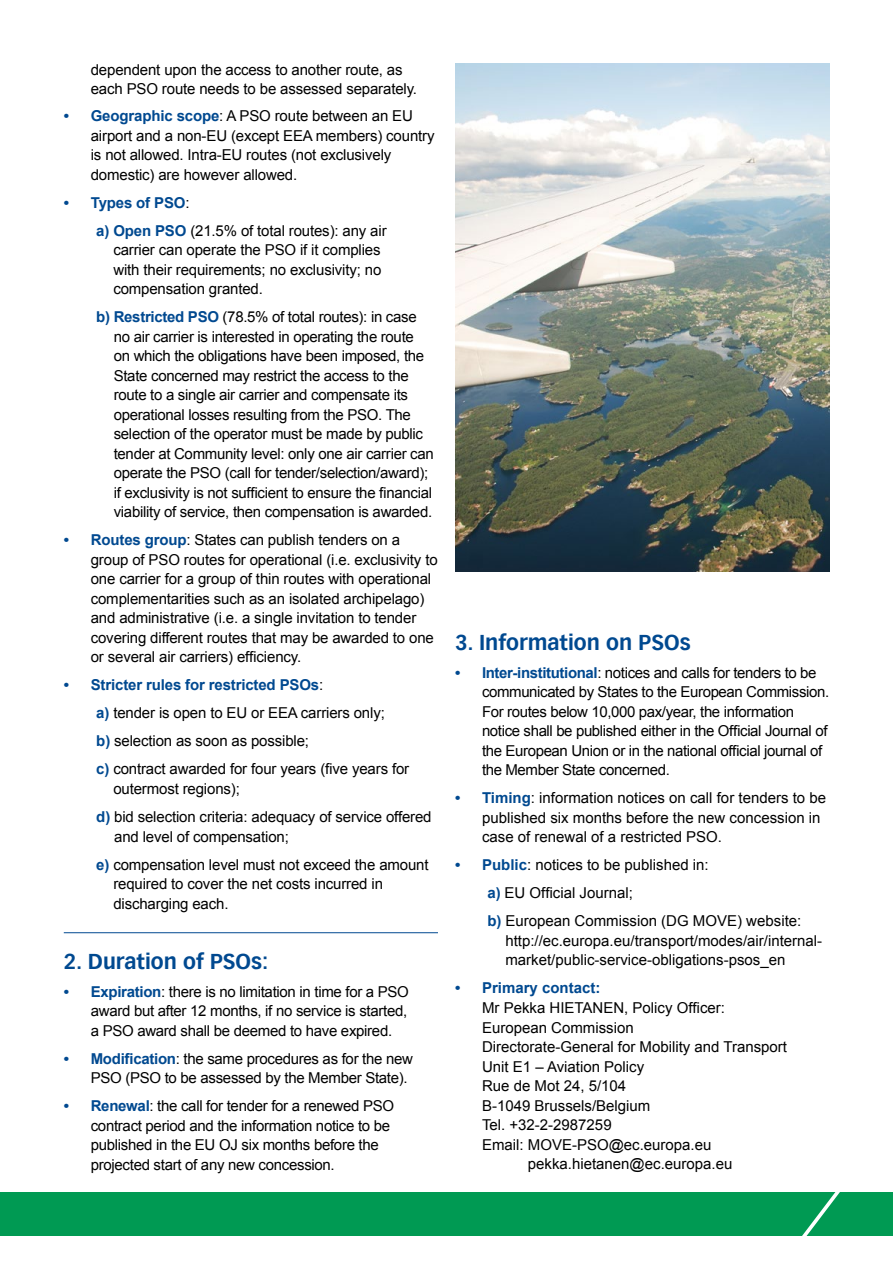
<style>
.page{position:relative;width:893px;height:1263px;background:#fff}
.page>*{position:absolute;margin:0;border:0;box-sizing:border-box;transform-origin:0 0}
.t1{font:700 21px "Vectora LH";color:#004990}
.t2{font:15px/19.5px "Arial";letter-spacing:-.01em;color:#000}
.t3{font:700 15px "Arial";color:#004990}
.s1{font-weight:700;color:#004990}
</style>
<div class="page">
<div style="left:0;top:1192px;width:893px;height:44px;background:#009a53"></div>
<svg style="left:802px;top:1192px;width:38px;height:44px"></svg>
<hr style="left:64px;top:932px;width:374px;height:1px;background:#004990">
<img style="left:455px;top:64px;width:374px;height:508px">
<p class="t2" style="left:91px;top:60px;width:328px">dependent upon the access to another route, as each PSO route needs to be assessed separately.</p>
<p class="t2" style="left:91px;top:106px;width:345px;text-indent:-27px"><span class="s1">• Geographic scope</span>: A PSO route between an EU airport and a non-EU (except EEA members) country is not allowed. Intra-EU routes (not exclusively domestic) are however allowed.</p>
<p class="t2" style="left:96px;top:189px;width:292px;line-height:28px;text-indent:-33px"><span class="s1">• Types of PSO</span>:<br><span class="s1">a) Open PSO</span> (21.5% of total routes): any air</p>
<p class="t2" style="left:113px;top:241px;width:269px;text-align:justify">carrier can operate the PSO if it complies with their requirements; no exclusivity; no compensation granted.</p>
<p class="t2" style="left:114px;top:308px;width:322px;text-indent:-17px"><span class="s1">b) Restricted PSO</span> (78.5% of total routes): in case no air carrier is interested in operating the route on which the obligations have been imposed, the State concerned may restrict the access to the route to a single air carrier and compensate its operational losses resulting from the PSO. The selection of the operator must be made by public tender at Community level: only one air carrier can operate the PSO (call for tender/selection/award); if exclusivity is not sufficient to ensure the financial viability of service, then compensation is awarded.</p>
<p class="t2" style="left:91px;top:531px;width:348px;text-indent:-27px"><span class="s1">• Routes group</span>: States can publish tenders on a group of PSO routes for operational (i.e. exclusivity to one carrier for a group of thin routes with operational complementarities such as an isolated archipelago) and administrative (i.e. a single invitation to tender covering different routes that may be awarded to one or several air carriers) efficiency.</p>
<p class="t2" style="left:96px;top:671px;width:314px;line-height:28px;text-indent:-33px"><span class="s1">• Stricter rules for restricted PSOs</span>:<br><span class="s1">a)</span> tender is open to EU or EEA carriers only;<br><span class="s1">b)</span> selection as soon as possible;<br><span class="s1">c)</span> contract awarded for four years (five years for</p>
<p class="t2" style="left:96px;top:775px;width:337px;line-height:28px;text-indent:17px">outermost regions);<br><span class="s1">d)</span> bid selection criteria: adequacy of service offered</p>
<p class="t2" style="left:96px;top:822px;width:334px;line-height:28px;text-indent:18px">and level of compensation;<br><span class="s1">e)</span> compensation level must not exceed the amount</p>
<p class="t2" style="left:113px;top:874px;width:271px">required to cover the net costs incurred in discharging each.</p>
<h1 class="t1" style="left:64px;top:948px;width:206px">2. Duration of PSOs:</h1>
<p class="t2" style="left:91px;top:982px;width:320px;text-align:justify;text-indent:-27px"><span class="s1">• Expiration</span>: there is no limitation in time for a PSO award but after 12 months, if no service is started, a PSO award shall be deemed to have expired.</p>
<p class="t2" style="left:91px;top:1049px;width:324px;text-indent:-27px"><span class="s1">• Modification</span>: the same procedures as for the new<br>PSO (PSO to be assessed by the Member State).</p>
<p class="t2" style="left:91px;top:1096px;width:305px;text-indent:-27px"><span class="s1">• Renewal</span>: the call for tender for a renewed PSO contract period and the information notice to be published in the EU OJ six months before the projected start of any new concession.</p>
<h1 class="t1" style="left:455px;top:630px;width:237px">3. Information on PSOs</h1>
<p class="t2" style="left:482px;top:663px;width:349px;text-indent:-27px"><span class="s1">• Inter-institutional</span>: notices and calls for tenders to be communicated by States to the European Commission.<br>For routes below 10,000 pax/year, the information notice shall be published either in the Official Journal of the European Union or in the national official journal of the Member State concerned.</p>
<p class="t2" style="left:482px;top:788px;width:346px;text-indent:-27px"><span class="s1">• Timing</span>: information notices on call for tenders to be published six months before the new concession in case of renewal of a restricted PSO.</p>
<p class="t2" style="left:487px;top:851px;width:315px;line-height:28px;text-indent:-33px"><span class="s1">• Public</span>: notices to be published in:<br><span class="s1">a)</span> EU Official Journal;<br><span class="s1">b)</span> European Commission (DG MOVE) website:</p>
<p class="t2" style="left:505px;top:931px;width:318px">http://ec.europa.eu/transport/modes/air/internal&shy;market/public-service-obligations-psos_en</p>
<p class="t3" style="left:455px;top:978px;width:147px">• Primary contact:</p>
<p class="t2" style="left:482px;top:998px;width:245px">Mr Pekka HIETANEN, Policy Officer:</p>
<p class="t2" style="left:482px;top:1018px;width:153px">European Commission</p>
<p class="t2" style="left:482px;top:1037px;width:307px">Directorate-General for Mobility and Transport</p>
<p class="t2" style="left:482px;top:1057px;width:164px">Unit E1 – Aviation Policy</p>
<p class="t2" style="left:482px;top:1076px;width:146px">Rue de Mot 24, 5/104</p>
<p class="t2" style="left:482px;top:1096px;width:170px">B-1049 Brussels/Belgium</p>
<p class="t2" style="left:482px;top:1115px;width:131px">Tel. +32-2-2987259</p>
<p class="t2" style="left:482px;top:1135px;width:231px">Email: MOVE-PSO@ec.europa.eu</p>
<p class="t2" style="left:528px;top:1154px;width:206px">pekka.hietanen@ec.europa.eu</p>
</div>
